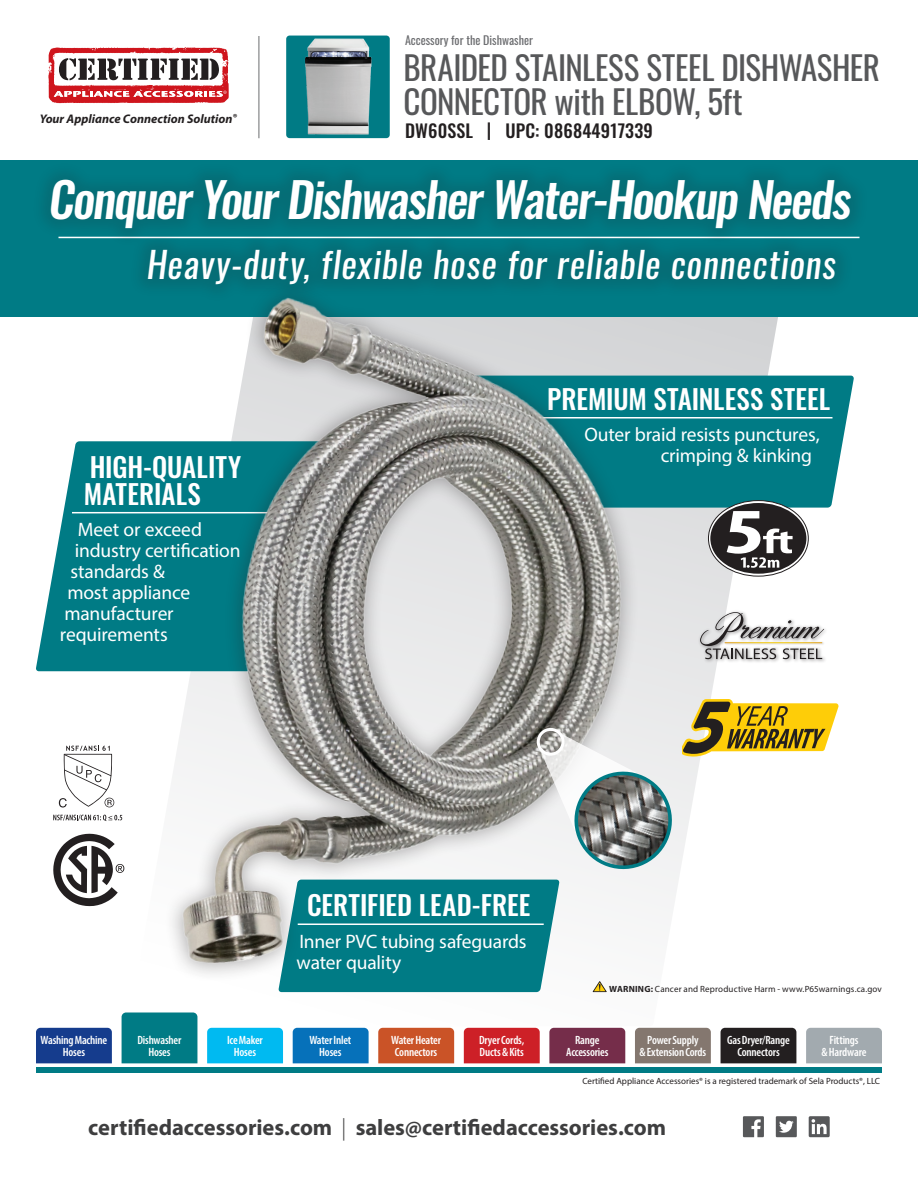
<style>
.page{position:relative;width:918px;height:1188px;background:#fff}
.page>*{position:absolute;margin:0;border:0;box-sizing:border-box;transform-origin:0 0}
.t1{font:500 48px "Oswald";color:#fff}
.t2{font:36px "Oswald";color:#fff}
.t3{font:33px/34.5px "Oswald";letter-spacing:-.01em;color:#57585a}
.t4{font:500 27px/27px "Oswald";letter-spacing:.005em;color:#fff}
.t5{font:700 22.5px "Myriad Pro";letter-spacing:-.005em;color:#3e3e3f}
.t6{font:19.5px/21px "Myriad Pro";letter-spacing:-.01em;color:#fff}
.t7{font:500 18px "Oswald";letter-spacing:.01em;color:#231f20}
.t8{font:italic 700 12.45px "Myriad Pro";color:#231f20}
.t9{font:600 condensed 12px/12px "Myriad Pro";letter-spacing:-.015em;color:#fff;text-align:center}
.t10{font:12px "Oswald";color:#6c6d70}
.t11{font:9px "Myriad Pro";color:#231f20}
.t12{font:9px "Myriad Pro";letter-spacing:.02em;color:#231f20}
.s1{font-weight:700}
.s2{font-weight:300}
</style>
<div class="page">
<svg style="left:128px;top:317px;width:652px;height:709px"></svg>
<div style="left:0;top:160px;width:918px;height:157px;background:#007b85"></div>
<div style="left:36px;top:1067px;width:846px;height:6px;background:#007b85"></div>
<div style="left:286px;top:36px;width:104px;height:102px;background:#007b85;border-radius:3px"></div>
<img style="left:305px;top:38px;width:67px;height:97px">
<svg style="left:48px;top:47px;width:181px;height:56px"></svg>
<svg style="left:36px;top:441px;width:108px;height:230px;fill:#007b85"></svg>
<div style="left:36px;top:1028px;width:76px;height:35px;background:#153c8d"></div>
<div style="left:207px;top:1028px;width:76px;height:35px;background:#00baf1"></div>
<div style="left:464px;top:1028px;width:76px;height:35px;background:#cd2027"></div>
<div style="left:293px;top:1028px;width:76px;height:35px;background:#0671ba"></div>
<div style="left:378px;top:1028px;width:76px;height:35px;background:#ca5327"></div>
<div style="left:806px;top:1028px;width:76px;height:35px;background:#a2aaaf"></div>
<div style="left:721px;top:1028px;width:75px;height:35px;background:#231f20"></div>
<div style="left:635px;top:1028px;width:76px;height:35px;background:#84776f"></div>
<div style="left:549px;top:1028px;width:76px;height:35px;background:#752d4a"></div>
<hr style="left:259px;top:36px;width:1px;height:102px;background:#6c6d70">
<div style="left:122px;top:1013px;width:75px;height:50px;background:#007b85"></div>
<svg style="left:743px;top:1116px;width:21px;height:21px"></svg>
<svg style="left:776px;top:1116px;width:21px;height:21px"></svg>
<svg style="left:809px;top:1116px;width:21px;height:21px"></svg>
<svg style="left:668px;top:376px;width:186px;height:132px;background:#11838d"></svg>
<hr style="left:72px;top:512px;width:223px;height:1px;background:#fff">
<div style="left:32px;top:161px;width:838px;height:142px;background:#03717b"></div>
<svg style="left:682px;top:699px;width:157px;height:58px"></svg>
<svg style="left:708px;top:500px;width:101px;height:77px"></svg>
<hr style="left:511px;top:417px;width:321px;height:1px;background:#fff">
<img style="left:144px;top:294px;width:524px;height:716px">
<img style="left:701px;top:658px;width:124px;height:7px">
<img style="left:696px;top:608px;width:53px;height:44px">
<svg style="left:700px;top:612px;width:124px;height:47px"></svg>
<svg style="left:535px;top:727px;width:141px;height:146px"></svg>
<svg style="left:59px;top:746px;width:55px;height:62px"></svg>
<svg style="left:53px;top:815px;width:69px;height:6px"></svg>
<svg style="left:53px;top:834px;width:71px;height:72px"></svg>
<p class="t8" style="left:40px;top:112px;width:199px">Your Appliance Connection Solution<sup>®</sup></p>
<p class="t10" style="left:405px;top:30px;width:129px">Accessory for the Dishwasher</p>
<h3 class="t3" style="left:404px;top:47px;width:478px">BRAIDED STAINLESS STEEL DISHWASHER<br>CONNECTOR with ELBOW, 5ft</h3>
<h3 class="t7" style="left:405px;top:121px;width:249px">DW60SSL | UPC: 086844917339</h3>
<h1 class="t1" style="left:48px;top:175px;width:814px">ConquerYourDishwasherWater-Hookup Needs</h1>
<h2 class="t2" style="left:146px;top:233px;width:698px">Heavy-duty, flexible hose for reliable connections</h2>
<h3 class="t4" style="left:84px;top:455px;width:159px">HIGH-QUALITY<br>MATERIALS</h3>
<h3 class="t6" style="left:78px;top:519px;width:126px">Meet or exceed</h3>
<h3 class="t6" style="left:75px;top:540px;width:167px">industry certification</h3>
<h3 class="t6" style="left:70px;top:561px;width:96px">standards &amp;</h3>
<h3 class="t6" style="left:67px;top:582px;width:124px">most appliance</h3>
<h3 class="t6" style="left:64px;top:603px;width:111px">manufacturer</h3>
<h3 class="t6" style="left:60px;top:624px;width:109px">requirements</h3>
<h3 class="t4" style="left:547px;top:387px;width:285px">PREMIUM STAINLESS STEEL</h3>
<h3 class="t6" style="left:661px;top:424px;width:161px;text-indent:-76px">Outer braid resists punctures, crimping &amp; kinking</h3>
<h3 class="t4" style="left:307px;top:893px;width:225px">CERTIFIED LEAD-FREE</h3>
<h3 class="t6" style="left:297px;top:930px;width:232px">Inner PVC tubing safeguards water quality</h3>
<p class="t12" style="left:609px;top:984px;width:274px"><span class="s1">WARNING:</span> Cancer and Reproductive Harm - www.P65warnings.ca.gov</p>
<p class="t9" style="left:41px;top:1034px;width:68px">Washing Machine<br>Hoses</p>
<p class="t9" style="left:227px;top:1034px;width:37px">Ice Maker<br>Hoses</p>
<p class="t9" style="left:391px;top:1034px;width:51px">Water Heater<br>Connectors</p>
<p class="t9" style="left:566px;top:1034px;width:44px">Range<br>Accessories</p>
<p class="t9" style="left:727px;top:1034px;width:64px">Gas Dryer/Range<br>Connectors</p>
<p class="t9" style="left:137px;top:1034px;width:45px">Dishwasher<br>Hoses</p>
<p class="t9" style="left:309px;top:1034px;width:44px">Water Inlet<br>Hoses</p>
<p class="t9" style="left:479px;top:1034px;width:47px;text-align:left">Dryer Cords,<br>Ducts &amp; Kits</p>
<p class="t9" style="left:640px;top:1034px;width:68px">Power Supply<br>&amp; Extension Cords</p>
<p class="t9" style="left:822px;top:1034px;width:46px">Fittings<br>&amp; Hardware</p>
<p class="t11" style="left:582px;top:1075px;width:299px">Certified Appliance Accessories® is a registered trademark of Sela Products®, LLC</p>
<h3 class="t5" style="left:88px;top:1113px;width:579px">certifiedaccessories.com <span class="s2">|</span> sales@certifiedaccessories.com</h3>
</div>
